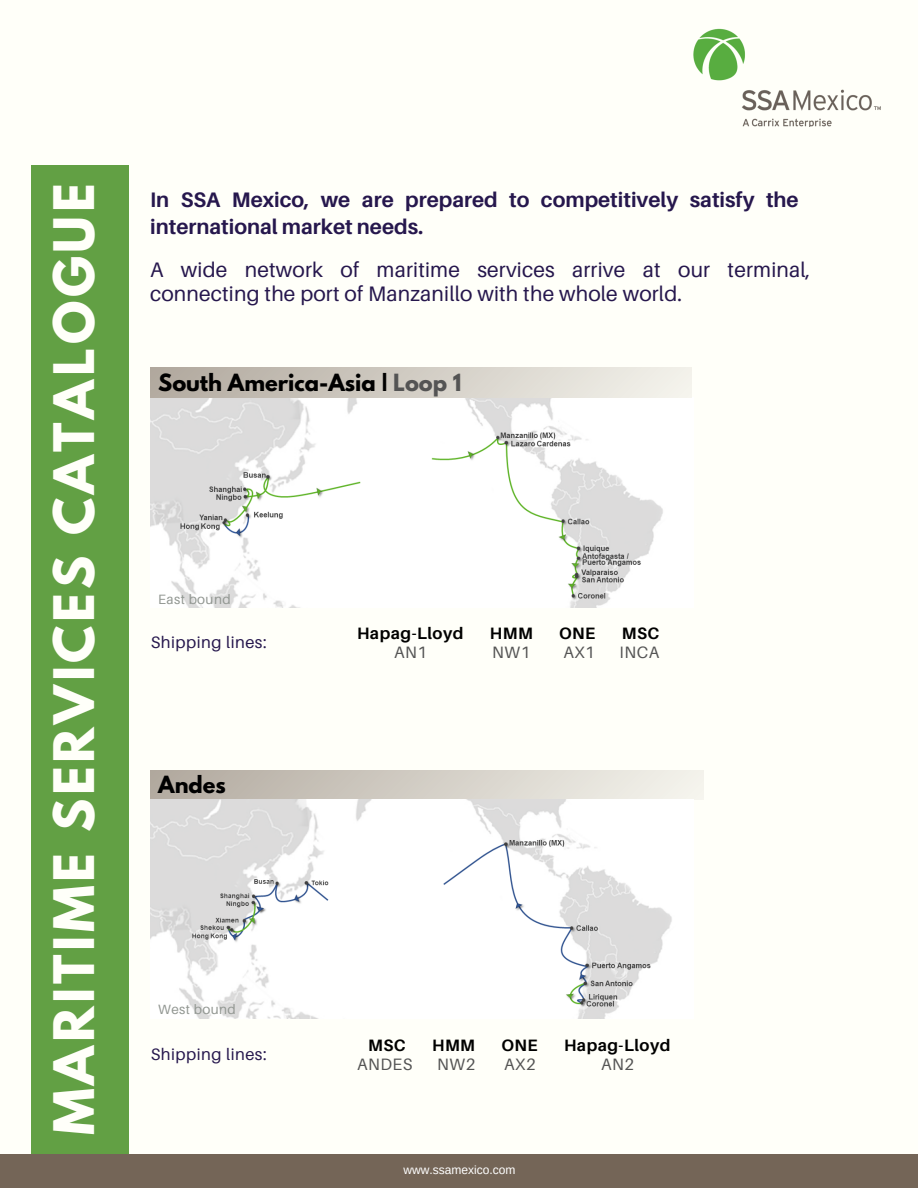
<style>
.page{position:relative;width:918px;height:1188px;background:#fffff9}
.page>*{position:absolute;margin:0;border:0;box-sizing:border-box;transform-origin:0 0}
.t1{font:700 49.5px "League Spartan";letter-spacing:.075em;color:#fffff9}
.t2{font:21px/23.7px "Aileron";letter-spacing:.01em;color:#26174d}
.t3{font:700 21px/27px "Aileron";color:#26174d}
.t4{font:700 21px "League Spartan";color:#000}
.t5{font:700 16.5px "Aileron";letter-spacing:.03em;color:#000}
.t6{font:16.5px "Aileron";letter-spacing:.03em;color:#26174d}
.t7{font:16.5px "Aileron";letter-spacing:.03em;color:#545454}
.t8{font:13.5px "Aileron";letter-spacing:.03em;color:#929792}
.t9{font:12px "Arimo";color:#fff}
.s1{color:#545454}
</style>
<div class="page">
<div style="left:31px;top:165px;width:98px;height:999px;background:#62a044"></div>
<div style="left:150px;top:770px;width:554px;height:29px;background:linear-gradient(to right,#b2a99f,#f5f4ed)"></div>
<div style="left:0;top:1154px;width:918px;height:34px;background:#746557"></div>
<img style="left:150px;top:398px;width:513px;height:210px">
<img style="left:150px;top:800px;width:522px;height:218px">
<img style="left:693px;top:28px;width:188px;height:99px">
<div style="left:150px;top:367px;width:541px;height:31px;background:linear-gradient(to right,#b2a99f,#f4f3ec)"></div>
<h1 class="t1" style="left:49px;top:1135px;width:953px;rotate:-90deg">MARITIME SERVICES CATALOGUE</h1>
<p class="t3" style="left:150px;top:186px;width:650px">In SSA Mexico, we are prepared to competitively satisfy the international market needs.</p>
<p class="t2" style="left:150px;top:258px;width:662px">A wide network of maritime services arrive at our terminal, connecting the port of Manzanillo with the whole world.</p>
<p class="t4" style="left:158px;top:372px;width:305px">South America-Asia | <span class="s1">Loop 1</span></p>
<p class="t8" style="left:158px;top:591px;width:74px">East bound</p>
<p class="t5" style="left:357px;top:623px;width:108px">Hapag-Lloyd</p>
<p class="t5" style="left:490px;top:623px;width:44px">HMM</p>
<p class="t5" style="left:559px;top:623px;width:38px">ONE</p>
<p class="t5" style="left:622px;top:623px;width:39px">MSC</p>
<p class="t7" style="left:394px;top:642px;width:34px">AN1</p>
<p class="t7" style="left:492px;top:642px;width:40px">NW1</p>
<p class="t7" style="left:563px;top:642px;width:33px">AX1</p>
<p class="t7" style="left:620px;top:642px;width:41px">INCA</p>
<p class="t6" style="left:151px;top:632px;width:117px">Shipping lines:</p>
<p class="t4" style="left:158px;top:774px;width:69px">Andes</p>
<p class="t8" style="left:158px;top:1001px;width:79px">West bound</p>
<p class="t5" style="left:368px;top:1035px;width:39px">MSC</p>
<p class="t5" style="left:432px;top:1035px;width:44px">HMM</p>
<p class="t5" style="left:501px;top:1035px;width:38px">ONE</p>
<p class="t5" style="left:564px;top:1035px;width:108px">Hapag-Lloyd</p>
<p class="t7" style="left:357px;top:1054px;width:57px">ANDES</p>
<p class="t7" style="left:437px;top:1054px;width:40px">NW2</p>
<p class="t7" style="left:504px;top:1054px;width:33px">AX2</p>
<p class="t7" style="left:601px;top:1054px;width:34px">AN2</p>
<p class="t6" style="left:151px;top:1044px;width:117px">Shipping lines:</p>
<p class="t9" style="left:403px;top:1164px;width:113px">www.ssamexico.com</p>
</div>
